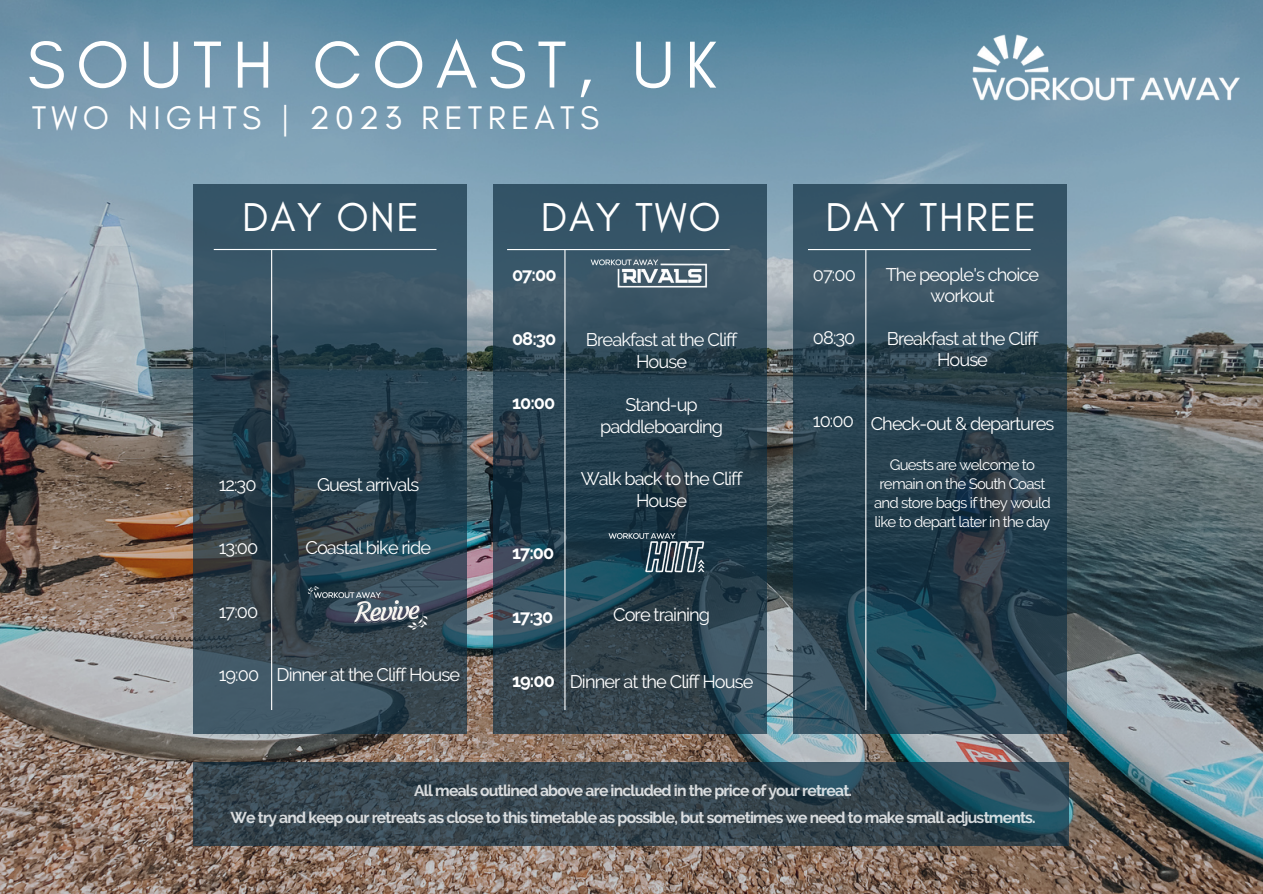
<style>
.page{position:relative;width:1263px;height:894px;background:#fff}
.page>*{position:absolute;margin:0;border:0;box-sizing:border-box;transform-origin:0 0}
.t1{font:67.5px "Glacial Indifference";letter-spacing:.155em;color:#fff}
.t2{font:40.95px "Glacial Indifference";letter-spacing:.04em;color:#fff}
.t3{font:33.3px "Glacial Indifference";letter-spacing:.155em;color:#fff}
.t4{font:18.15px/21.8px "Raleway";letter-spacing:-.05em;color:#fff;text-align:center}
.t5{font:700 18.15px "Raleway";letter-spacing:-.05em;color:#fff}
.t6{font:700 15.75px/27px "Raleway";letter-spacing:-.05em;color:#fff;text-align:center}
.t7{font:15px/19px "Raleway";letter-spacing:-.05em;color:#fff;text-align:center}
</style>
<div class="page">
<img style="left:0;top:0;width:1263px;height:893px">
<svg style="left:193px;top:184px;width:274px;height:549px;background:#314856"></svg>
<svg style="left:493px;top:184px;width:274px;height:549px;background:#2d4654"></svg>
<svg style="left:193px;top:762px;width:875px;height:83px;background:#344650"></svg>
<img style="left:970px;top:31px;width:269px;height:75px">
<svg style="left:793px;top:184px;width:274px;height:549px;background:#2b4655"></svg>
<hr style="left:271px;top:249px;width:1px;height:460px;background:#fff">
<hr style="left:214px;top:249px;width:222px;height:1px;background:#fff">
<img style="left:306px;top:585px;width:124px;height:45px">
<hr style="left:564px;top:249px;width:1px;height:460px;background:#fff">
<hr style="left:507px;top:249px;width:223px;height:1px;background:#fff">
<img style="left:589px;top:257px;width:121px;height:35px">
<img style="left:608px;top:531px;width:98px;height:43px">
<hr style="left:865px;top:249px;width:1px;height:460px;background:#fff">
<hr style="left:808px;top:249px;width:223px;height:1px;background:#fff">
<h1 class="t1" style="left:27px;top:23px;width:692px">SOUTH COAST, UK</h1>
<h3 class="t3" style="left:32px;top:97px;width:569px">TWO NIGHTS | 2023 RETREATS</h3>
<h2 class="t2" style="left:242px;top:192px;width:179px">DAY ONE</h2>
<h2 class="t2" style="left:541px;top:192px;width:181px">DAY TWO</h2>
<h2 class="t2" style="left:825px;top:192px;width:212px">DAY THREE</h2>
<p class="t4" style="left:219px;top:473px;width:39px">12:30</p>
<p class="t4" style="left:317px;top:473px;width:104px">Guest arrivals</p>
<p class="t5" style="left:512px;top:263px;width:46px">07:00</p>
<p class="t5" style="left:512px;top:327px;width:46px">08:30</p>
<p class="t5" style="left:512px;top:391px;width:45px">10:00</p>
<p class="t4" style="left:586px;top:328px;width:153px">Breakfast at the Cliff<br>House</p>
<p class="t4" style="left:600px;top:394px;width:125px">Stand-up paddleboarding</p>
<p class="t4" style="left:581px;top:468px;width:163px">Walk back to the Cliff<br>House</p>
<p class="t4" style="left:813px;top:263px;width:44px">07:00</p>
<p class="t4" style="left:813px;top:327px;width:44px">08:30</p>
<p class="t4" style="left:886px;top:263px;width:155px;line-height:21.3px">The people's choice workout</p>
<p class="t4" style="left:887px;top:327px;width:153px;line-height:21.3px">Breakfast at the Cliff<br>House</p>
<p class="t4" style="left:813px;top:409px;width:42px">10:00</p>
<p class="t4" style="left:871px;top:413px;width:185px">Check-out &amp; departures</p>
<p class="t7" style="left:874px;top:454px;width:178px">Guests are welcome to remain on the South Coast and store bags if they would like to depart later in the day</p>
<p class="t4" style="left:219px;top:537px;width:41px">13:00</p>
<p class="t4" style="left:305px;top:537px;width:127px">Coastal bike ride</p>
<p class="t5" style="left:512px;top:541px;width:44px">17:00</p>
<p class="t4" style="left:219px;top:600px;width:41px">17:00</p>
<p class="t5" style="left:512px;top:605px;width:43px">17:30</p>
<p class="t4" style="left:613px;top:603px;width:98px">Core training</p>
<p class="t4" style="left:219px;top:663px;width:42px">19:00</p>
<p class="t4" style="left:277px;top:663px;width:185px">Dinner at the Cliff House</p>
<p class="t5" style="left:512px;top:669px;width:44px">19:00</p>
<p class="t4" style="left:570px;top:670px;width:185px">Dinner at the Cliff House</p>
<p class="t6" style="left:231px;top:776px;width:807px">All meals outlined above are included in the price of your retreat.<br>We try and keep our retreats as close to this timetable as possible, but sometimes we need to make small adjustments.</p>
</div>
